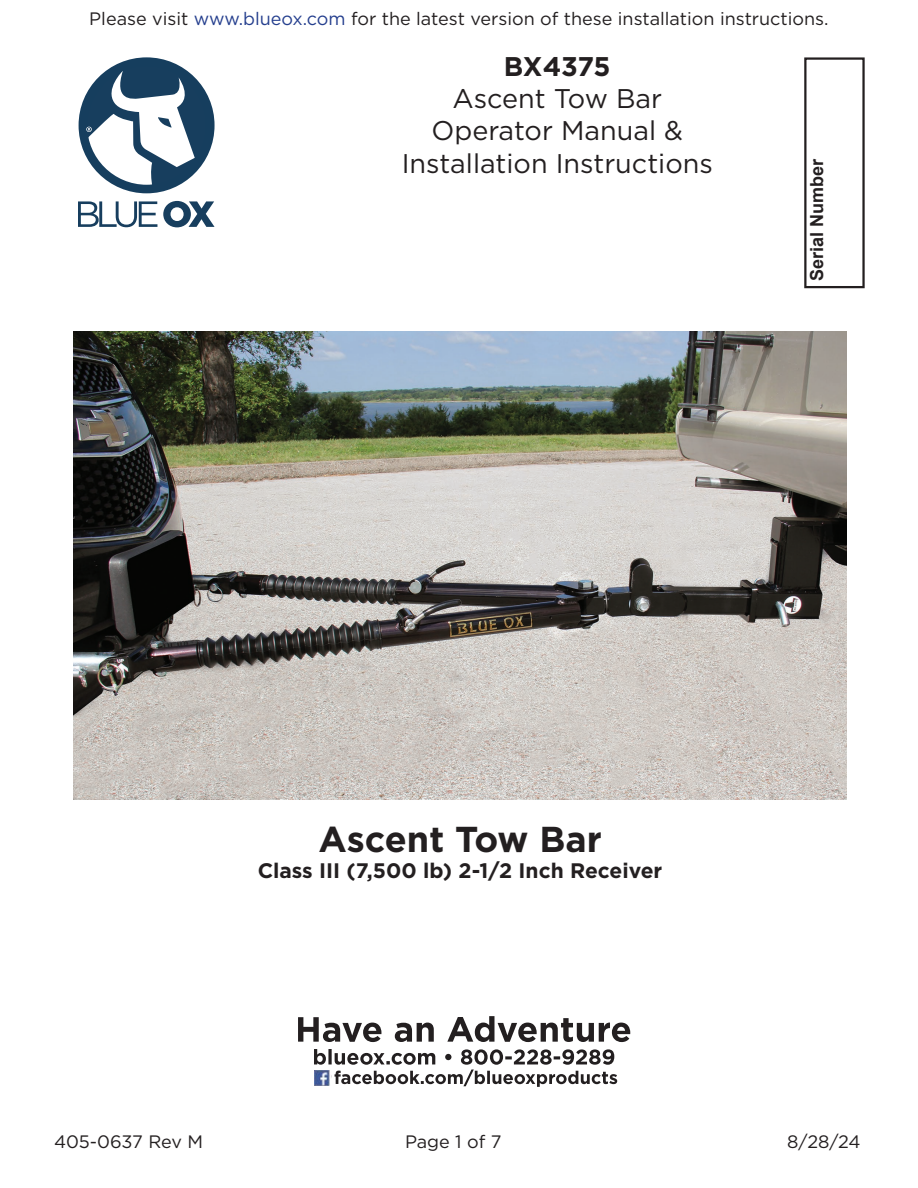
<style>
.page{position:relative;width:918px;height:1188px;background:#fff}
.page>*{position:absolute;margin:0;border:0;box-sizing:border-box;transform-origin:0 0}
.t1{font:700 36px "Gotham";color:#231f20}
.t2{font:27px/32.4px "Gotham";color:#231f20;text-align:center}
.t3{font:700 27px "Gotham";letter-spacing:-.02em;color:#231f20}
.t4{font:700 21px "Gotham";color:#231f20}
.t5{font:18px "Gotham";color:#231f20}
.t6{font:700 18px "Arial";color:#231f20}
.s1{color:#253f8e}
</style>
<div class="page">
<svg style="left:78px;top:201px;width:79px;height:26px"></svg>
<svg style="left:163px;top:201px;width:52px;height:26px"></svg>
<div style="left:79px;top:57px;width:136px;height:136px;border:9px solid #163e5e;border-radius:50%"></div>
<svg style="left:84px;top:61px;width:126px;height:126px"></svg>
<img style="left:74px;top:332px;width:772px;height:467px">
<div style="left:804px;top:57px;width:61px;height:231px;border:2px solid #231f20"></div>
<svg style="left:314px;top:1049px;width:303px;height:38px"></svg>
<svg style="left:298px;top:1016px;width:332px;height:26px"></svg>
<img style="left:314px;top:1070px;width:17px;height:16px">
<p class="t5" style="left:89px;top:7px;width:741px">Please visit <span class="s1">www.blueox.com</span> for the latest version of these installation instructions.</p>
<h2 class="t3" style="left:504px;top:48px;width:108px">BX4375</h2>
<h2 class="t2" style="left:402px;top:82px;width:313px">Ascent Tow Bar<br>Operator Manual &amp;<br>Installation Instructions</h2>
<p class="t6" style="left:804px;top:281px;width:124px;rotate:-90deg">Serial Number</p>
<p class="t1" style="left:318px;top:816px;width:285px">Ascent Tow Bar</p>
<p class="t4" style="left:258px;top:856px;width:406px">Class III (7,500 lb) 2-1/2 Inch Receiver</p>
<p class="t5" style="left:54px;top:1131px;width:151px">405-0637 Rev M</p>
<p class="t5" style="left:405px;top:1131px;width:98px">Page 1 of 7</p>
<p class="t5" style="left:787px;top:1131px;width:75px">8/28/24</p>
</div>
